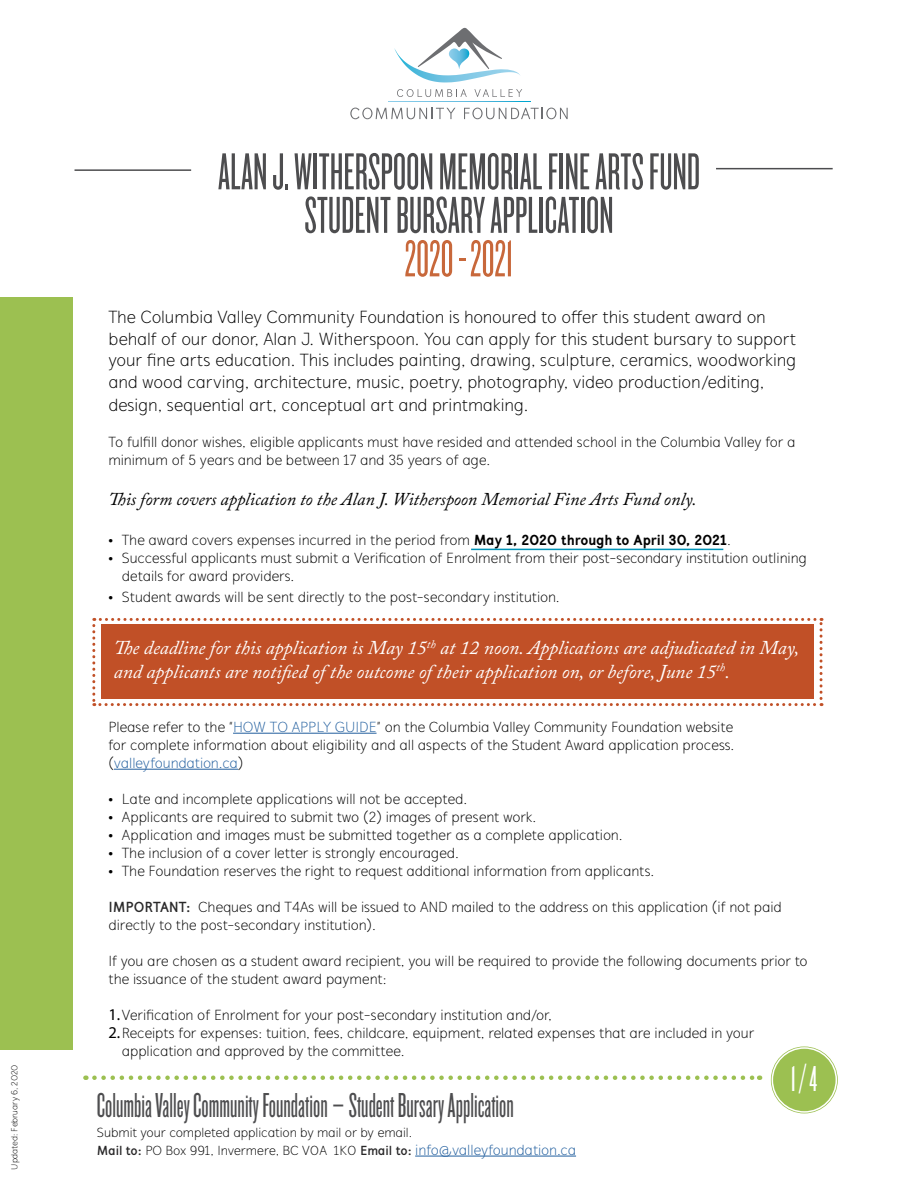
<style>
.page{position:relative;width:918px;height:1188px;background:#fff}
.page>*{position:absolute;margin:0;border:0;box-sizing:border-box;transform-origin:0 0}
.t1{font:54px/43.5px "Knockout HTF26 Junior Flyweight";color:#4d4d4f;text-align:center}
.t2{font:54px "Knockout HTF26 Junior Flyweight";color:#c8683b}
.t3{font:37.5px "Knockout HTF26 Junior Flyweight";color:#fff}
.t4{font:36px "Knockout HTF26 Junior Flyweight";color:#4d4d4f}
.t5{font:italic 19.5px/23.4px "Adobe Caslon Pro";color:#fff}
.t6{font:300 18px/21.6px "Mucho Sans";letter-spacing:-.005em;color:#000}
.t7{font:italic 18px "Adobe Caslon Pro";color:#000}
.t8{font:300 15px/18px "Mucho Sans";letter-spacing:-.01em;color:#000}
.t9{font:300 13.5px/18px "Mucho Sans";letter-spacing:-.01em;color:#000}
.t10{font:300 9px "Mucho Sans";letter-spacing:-.015em;color:#000}
.s1{font-family:"Myriad Pro";font-weight:400;font-size:16.5px}
.s2{font-weight:800}
.s3{color:#215e9e}
.s4{font-weight:700;color:#292829}
.s5{font-size:15px;color:#215e9e}
</style>
<div class="page">
<div style="left:0;top:298px;width:72px;height:752px;background:#9cc051"></div>
<svg style="left:92px;top:618px;width:731px;height:88px;background:#c96845"></svg>
<svg style="left:397px;top:89px;width:70px;height:8px"></svg>
<svg style="left:474px;top:89px;width:48px;height:8px"></svg>
<svg style="left:350px;top:108px;width:105px;height:11px"></svg>
<svg style="left:464px;top:108px;width:104px;height:11px"></svg>
<svg style="left:388px;top:101px;width:143px;height:1px"></svg>
<svg style="left:394px;top:28px;width:126px;height:54px"></svg>
<hr style="left:75px;top:169px;width:116px;height:2px;background:#4d4d4f">
<div style="left:771px;top:1046px;width:67px;height:67px;background:#9cc051;border-radius:50%"></div>
<div style="left:769px;top:1044px;width:71px;height:72px;border:1px solid #fff;border-radius:50%"></div>
<div style="left:772px;top:1047px;width:65px;height:66px;border:1px solid #fff;border-radius:50%"></div>
<svg style="left:94px;top:1076px;width:666px;height:4px"></svg>
<hr style="left:415px;top:1156px;width:161px;height:1px;background:#215e9e">
<hr style="left:716px;top:168px;width:117px;height:1px;background:#4d4d4f">
<hr style="left:233px;top:733px;width:144px;height:1px;background:#215e9e">
<hr style="left:114px;top:769px;width:124px;height:1px;background:#215e9e">
<hr style="left:471px;top:549px;width:252px;height:1px;background:#0093b7">
<p class="t10" style="left:9px;top:1170px;width:106px;rotate:-90deg">Updated: February 6, 2020</p>
<h1 class="t1" style="left:218px;top:151px;width:484px">ALAN J. WITHERSPOON MEMORIAL FINE ARTS FUND<br>STUDENT BURSARY APPLICATION</h1>
<h1 class="t2" style="left:405px;top:233px;width:110px">2020 - 2021</h1>
<p class="t6" style="left:108px;top:306px;width:689px">The Columbia Valley Community Foundation is honoured to offer this student award on behalf of our donor, Alan J. Witherspoon. You can apply for this student bursary to support your fine arts education. This includes painting, drawing, sculpture, ceramics, woodworking and wood carving, architecture, music, poetry, photography, video production/editing,</p>
<p class="t6" style="left:108px;top:395px;width:421px">design, sequential art, conceptual art and printmaking.</p>
<p class="t8" style="left:108px;top:433px;width:689px">To fulfill donor wishes, eligible applicants must have resided and attended school in the Columbia Valley for a minimum of 5 years and be between 17 and 35 years of age.</p>
<p class="t7" style="left:108px;top:488px;width:590px">This form covers application to the Alan J. Witherspoon Memorial Fine Arts Fund only.</p>
<p class="t8" style="left:108px;top:531px;width:624px"><span class="s1">•</span> The award covers expenses incurred in the period from <span class="s2">May 1, 2020 through to April 30, 2021</span>.</p>
<p class="t8" style="left:122px;top:549px;width:686px;text-indent:-14px"><span class="s1">•</span> Successful applicants must submit a Verification of Enrolment from their post-secondary institution outlining details for award providers.</p>
<p class="t8" style="left:108px;top:588px;width:453px"><span class="s1">•</span> Student awards will be sent directly to the post-secondary institution.</p>
<h3 class="t5" style="left:114px;top:636px;width:687px">The deadline for this application is May 15<sup>th</sup> at 12 noon. Applications are adjudicated in May, and applicants are notified of the outcome of their application on, or before, June 15<sup>th</sup>.</h3>
<p class="t8" style="left:108px;top:718px;width:628px;text-align:justify">Please refer to the “<span class="s3">HOW TO APPLY GUIDE</span>” on the Columbia Valley Community Foundation website for complete information about eligibility and all aspects of the Student Award application process. (<span class="s3">valleyfoundation.ca</span>)</p>
<p class="t8" style="left:108px;top:790px;width:360px"><span class="s1">•</span> Late and incomplete applications will not be accepted.</p>
<p class="t8" style="left:108px;top:808px;width:429px"><span class="s1">•</span> Applicants are required to submit two (2) images of present work.</p>
<p class="t8" style="left:108px;top:826px;width:516px"><span class="s1">•</span> Application and images must be submitted together as a complete application.</p>
<p class="t8" style="left:108px;top:844px;width:352px"><span class="s1">•</span> The inclusion of a cover letter is strongly encouraged.</p>
<p class="t8" style="left:108px;top:862px;width:547px"><span class="s1">•</span> The Foundation reserves the right to request additional information from applicants.</p>
<p class="t8" style="left:108px;top:898px;width:675px"><span class="s4">IMPORTANT:</span> Cheques and T4As will be issued to AND mailed to the address on this application (if not paid directly to the post-secondary institution).</p>
<p class="t8" style="left:108px;top:952px;width:701px">If you are chosen as a student award recipient, you will be required to provide the following documents prior to the issuance of the student award payment:</p>
<p class="t8" style="left:108px;top:1006px;width:445px"><span class="s1">1.</span>Verification of Enrolment for your post-secondary institution and/or,</p>
<p class="t8" style="left:108px;top:1024px;width:647px"><span class="s1">2.</span>Receipts for expenses: tuition, fees, childcare, equipment, related expenses that are included in your</p>
<p class="t8" style="left:122px;top:1042px;width:284px">application and approved by the committee.</p>
<h3 class="t4" style="left:97px;top:1088px;width:419px">Columbia Valley Community Foundation – Student Bursary Application</h3>
<p class="t9" style="left:97px;top:1123px;width:481px">Submit your completed application by mail or by email.<br><span class="s4">Mail to:</span> PO Box 991, Invermere, BC V0A 1K0 <span class="s4">Email to:</span> <span class="s5">info@valleyfoundation.ca</span></p>
<h2 class="t3" style="left:791px;top:1061px;width:28px">1 / 4</h2>
</div>
